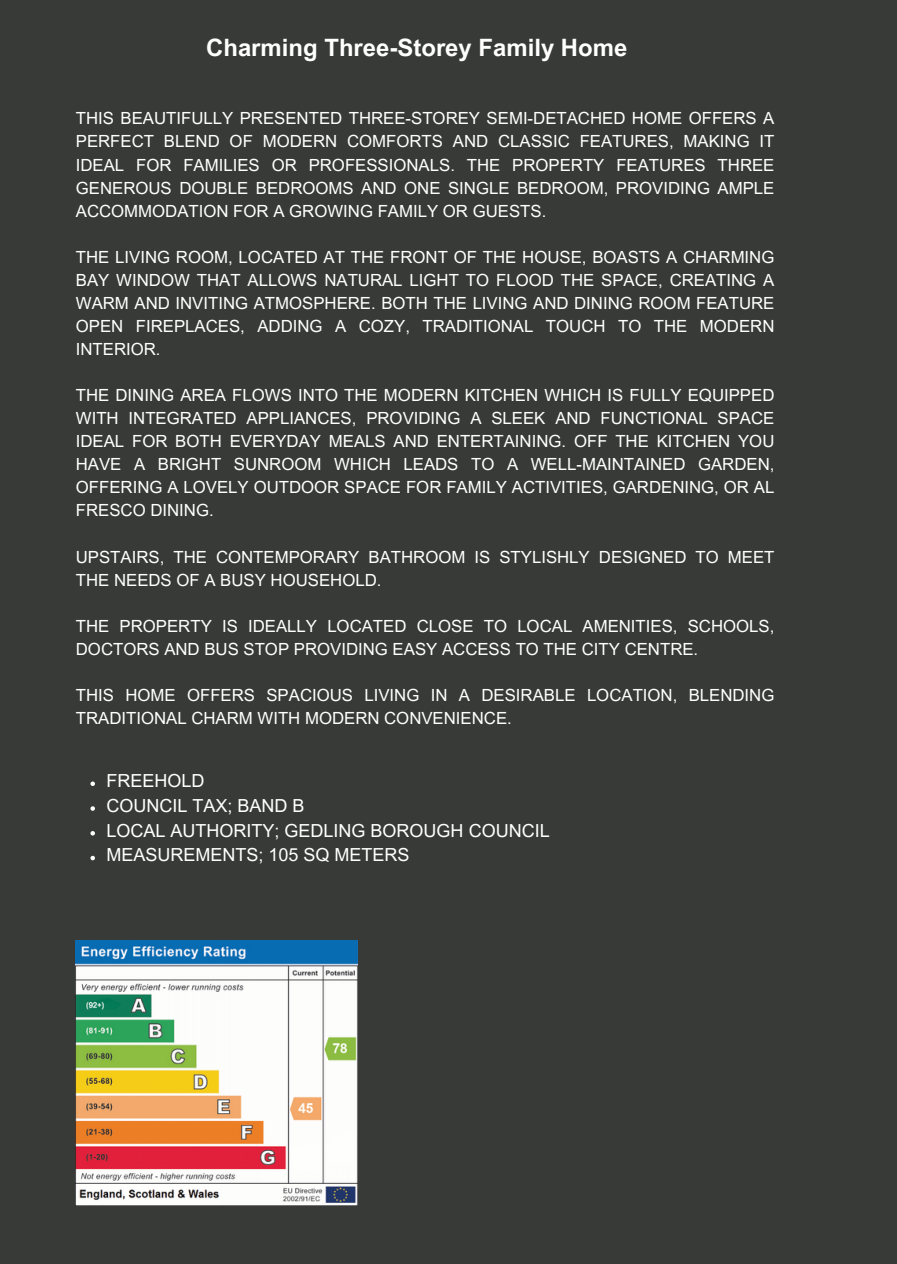
<style>
.page{position:relative;width:897px;height:1264px;background:#fff}
.page>*{position:absolute;margin:0;border:0;box-sizing:border-box;transform-origin:0 0}
.t1{font:700 23.85px "Arial MT Pro";color:#fff}
.t2{font:18px "Arial MT Pro";color:#fff}
.t3{font:16.8px/23.1px "Arial MT Pro";color:#fff;text-align:justify}
</style>
<div class="page">
<div style="left:0;top:0;width:897px;height:1263px;background:#373a36"></div>
<img style="left:76px;top:940px;width:281px;height:265px">
<svg style="left:90px;top:781px;width:5px;height:5px"></svg>
<svg style="left:90px;top:806px;width:5px;height:4px"></svg>
<svg style="left:90px;top:831px;width:5px;height:4px"></svg>
<svg style="left:90px;top:855px;width:5px;height:5px"></svg>
<p class="t1" style="left:206px;top:38px;width:423px">Charming Three-Storey Family Home</p>
<p class="t3" style="left:76px;top:109px;width:700px">THIS BEAUTIFULLY PRESENTED THREE-STOREY SEMI-DETACHED HOME OFFERS A PERFECT BLEND OF MODERN COMFORTS AND CLASSIC FEATURES, MAKING IT IDEAL FOR FAMILIES OR PROFESSIONALS. THE PROPERTY FEATURES THREE GENEROUS DOUBLE BEDROOMS AND ONE SINGLE BEDROOM, PROVIDING AMPLE ACCOMMODATION FOR A GROWING FAMILY OR GUESTS.</p>
<p class="t3" style="left:76px;top:247px;width:700px">THE LIVING ROOM, LOCATED AT THE FRONT OF THE HOUSE, BOASTS A CHARMING BAY WINDOW THAT ALLOWS NATURAL LIGHT TO FLOOD THE SPACE, CREATING A WARM AND INVITING ATMOSPHERE. BOTH THE LIVING AND DINING ROOM FEATURE OPEN FIREPLACES, ADDING A COZY, TRADITIONAL TOUCH TO THE MODERN INTERIOR.</p>
<p class="t3" style="left:76px;top:386px;width:700px">THE DINING AREA FLOWS INTO THE MODERN KITCHEN WHICH IS FULLY EQUIPPED WITH INTEGRATED APPLIANCES, PROVIDING A SLEEK AND FUNCTIONAL SPACE IDEAL FOR BOTH EVERYDAY MEALS AND ENTERTAINING. OFF THE KITCHEN YOU HAVE A BRIGHT SUNROOM WHICH LEADS TO A WELL-MAINTAINED GARDEN, OFFERING A LOVELY OUTDOOR SPACE FOR FAMILY ACTIVITIES, GARDENING, OR AL FRESCO DINING.</p>
<p class="t3" style="left:76px;top:547px;width:700px">UPSTAIRS, THE CONTEMPORARY BATHROOM IS STYLISHLY DESIGNED TO MEET<br>THE NEEDS OF A BUSY HOUSEHOLD.</p>
<p class="t3" style="left:76px;top:616px;width:700px">THE PROPERTY IS IDEALLY LOCATED CLOSE TO LOCAL AMENITIES, SCHOOLS,<br>DOCTORS AND BUS STOP PROVIDING EASY ACCESS TO THE CITY CENTRE.</p>
<p class="t3" style="left:76px;top:685px;width:700px">THIS HOME OFFERS SPACIOUS LIVING IN A DESIRABLE LOCATION, BLENDING<br>TRADITIONAL CHARM WITH MODERN CONVENIENCE.</p>
<p class="t2" style="left:106px;top:774px;width:100px">FREEHOLD</p>
<p class="t2" style="left:106px;top:798px;width:200px">COUNCIL TAX; BAND B</p>
<p class="t2" style="left:106px;top:823px;width:445px">LOCAL AUTHORITY; GEDLING BOROUGH COUNCIL</p>
<p class="t2" style="left:106px;top:848px;width:305px">MEASUREMENTS; 105 SQ METERS</p>
</div>
